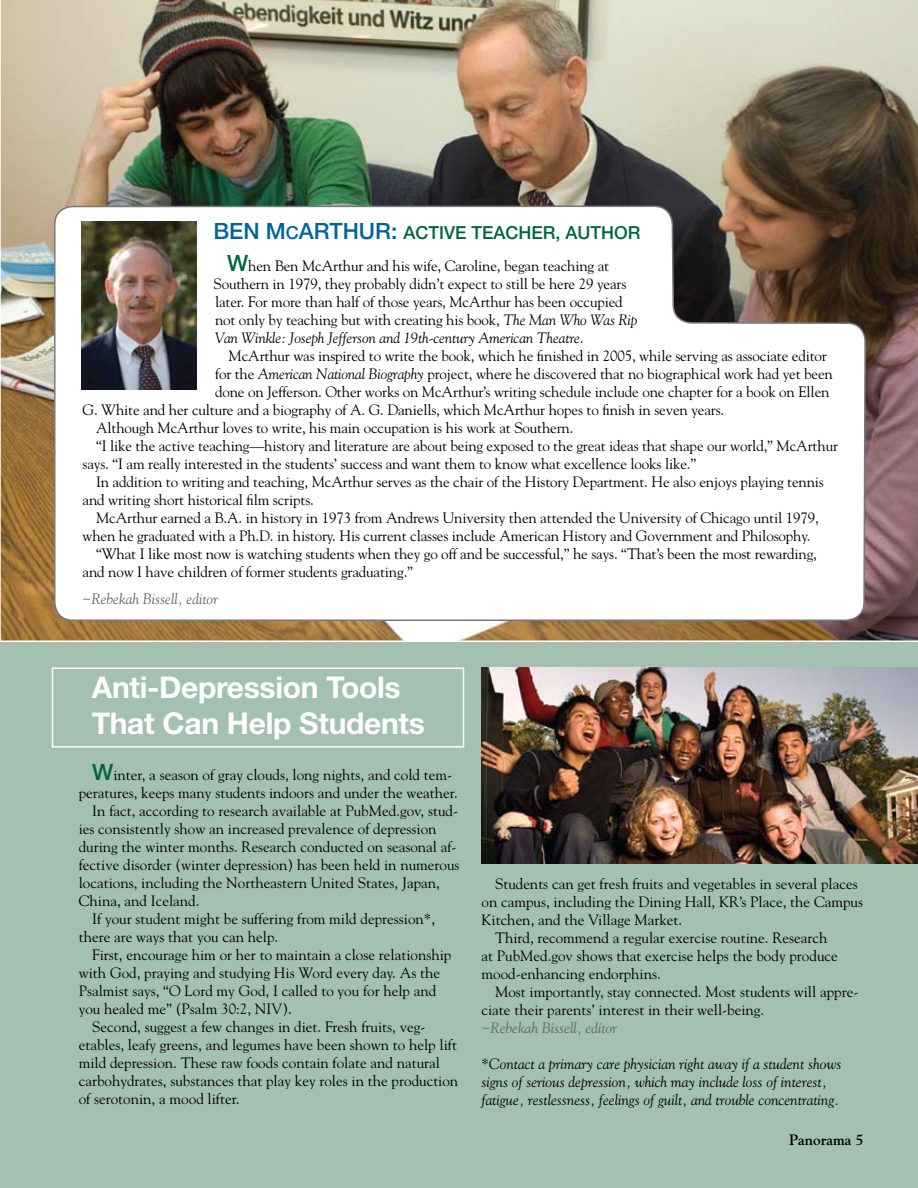
<style>
.page{position:relative;width:918px;height:1188px;background:#fff}
.page>*{position:absolute;margin:0;border:0;box-sizing:border-box;transform-origin:0 0}
.t1{font:700 30px/36px "Helvetica Neue";letter-spacing:-.01em;color:#fff}
.t2{font:500 22.5px "Helvetica Neue";color:#00649d}
.t3{font:500 18px "Helvetica Neue";color:#00673e}
.t4{font:15px/18px "Goudy";letter-spacing:-.01em;color:#000}
.t5{font:italic 15px/18px "Goudy";color:#000}
.t6{font:italic 15px "Goudy";color:#636467}
.t7{font:700 15px "Goudy";color:#000}
.s1{font-size:18px}
.s2{font-size:18px;color:#00673e}
.s3{font-family:"Helvetica Neue";font-weight:500;font-size:22.5px;color:#00673e}
.s4{font-style:italic}
.s5{font-style:normal}
</style>
<div class="page">
<div style="left:1px;top:640px;width:917px;height:548px;background:#a3c0b1"></div>
<img style="left:0;top:0;width:918px;height:642px">
<svg style="left:53px;top:205px;width:814px;height:417px"></svg>
<img style="left:81px;top:222px;width:115px;height:168px">
<div style="left:52px;top:668px;width:412px;height:80px;border:2px solid #fff"></div>
<img style="left:481px;top:668px;width:437px;height:196px">
<h2 class="t2" style="left:213px;top:218px;width:282px">BEN M<span class="s1">C</span>ARTHUR: <span class="s2">ACTIVE TEAC</span></h2>
<p class="t3" style="left:519px;top:222px;width:117px">HER, AUTHOR</p>
<p class="t4" style="left:214px;top:257px;width:425px;text-indent:14px"><span class="s3">W</span>hen Ben McArthur and his wife, Caroline, began teaching at Southern in 1979, they probably didn’t expect to still be here 29 years later. For more than half of those years, McArthur has been occupied not only by teaching but with creating his book, <span class="s4">The Man Who Was Rip Van Winkle: Joseph Jefferson and 19th-century American Theatre</span>.</p>
<p class="t4" style="left:229px;top:347px;width:600px">McArthur was inspired to write the book, which he finished in 2005, while serving as associate editor</p>
<p class="t4" style="left:215px;top:365px;width:619px">for the <span class="s4">American National Biography</span> project, where he discovered that no biographical work had yet been</p>
<p class="t4" style="left:215px;top:383px;width:616px">done on Jefferson. Other works on McArthur’s writing schedule include one chapter for a book on Ellen</p>
<p class="t4" style="left:83px;top:401px;width:643px">G. White and her culture and a biography of A. G. Daniells, which McArthur hopes to finish in seven years.</p>
<p class="t4" style="left:96px;top:419px;width:479px">Although McArthur loves to write, his main occupation is his work at Southern.</p>
<p class="t4" style="left:96px;top:437px;width:744px">“I like the active teaching—history and literature are about being exposed to the great ideas that shape our world,” McArthur</p>
<p class="t4" style="left:83px;top:455px;width:615px">says. “I am really interested in the students’ success and want them to know what excellence looks like.”</p>
<p class="t4" style="left:96px;top:473px;width:729px">In addition to writing and teaching, McArthur serves as the chair of the History Department. He also enjoys playing tennis</p>
<p class="t4" style="left:83px;top:491px;width:233px">and writing short historical film scripts.</p>
<p class="t4" style="left:96px;top:509px;width:724px">McArthur earned a B.A. in history in 1973 from Andrews University then attended the University of Chicago until 1979,</p>
<p class="t4" style="left:83px;top:527px;width:730px">when he graduated with a Ph.D. in history. His current classes include American History and Government and Philosophy.</p>
<p class="t4" style="left:96px;top:545px;width:723px">“What I like most now is watching students when they go off and be successful,” he says. “That’s been the most rewarding,</p>
<p class="t4" style="left:83px;top:563px;width:332px">and now I have children of former students graduating.”</p>
<p class="t6" style="left:83px;top:590px;width:137px"><span class="s5">~</span>Rebekah Bissell, editor</p>
<h1 class="t1" style="left:92px;top:669px;width:335px">Anti-Depression Tools<br>That Can Help Students</h1>
<p class="t4" style="left:92px;top:765px;width:361px"><span class="s3">W</span>inter, a season of gray clouds, long nights, and cold tem-</p>
<p class="t4" style="left:79px;top:783px;width:381px">peratures, keeps many students indoors and under the weather.</p>
<p class="t4" style="left:92px;top:801px;width:367px">In fact, according to research available at PubMed.gov, stud-</p>
<p class="t4" style="left:79px;top:819px;width:359px">ies consistently show an increased prevalence of depression</p>
<p class="t4" style="left:79px;top:837px;width:379px">during the winter months. Research conducted on seasonal af-</p>
<p class="t4" style="left:79px;top:855px;width:382px">fective disorder (winter depression) has been held in numerous</p>
<p class="t4" style="left:79px;top:873px;width:363px">locations, including the Northeastern United States, Japan,</p>
<p class="t4" style="left:79px;top:891px;width:122px">China, and Iceland.</p>
<p class="t4" style="left:92px;top:909px;width:344px">If your student might be suffering from mild depression*,</p>
<p class="t4" style="left:79px;top:927px;width:201px">there are ways that you can help.</p>
<p class="t4" style="left:92px;top:945px;width:361px">First, encourage him or her to maintain a close relationship</p>
<p class="t4" style="left:79px;top:963px;width:363px">with God, praying and studying His Word every day. As the</p>
<p class="t4" style="left:79px;top:981px;width:359px">Psalmist says, “O Lord my God, I called to you for help and</p>
<p class="t4" style="left:79px;top:999px;width:215px">you healed me” (Psalm 30:2, NIV).</p>
<p class="t4" style="left:92px;top:1017px;width:335px">Second, suggest a few changes in diet. Fresh fruits, veg-</p>
<p class="t4" style="left:79px;top:1035px;width:380px">etables, leafy greens, and legumes have been shown to help lift</p>
<p class="t4" style="left:79px;top:1053px;width:363px">mild depression. These raw foods contain folate and natural</p>
<p class="t4" style="left:79px;top:1071px;width:381px">carbohydrates, substances that play key roles in the production</p>
<p class="t4" style="left:79px;top:1089px;width:162px">of serotonin, a mood lifter.</p>
<p class="t4" style="left:495px;top:875px;width:364px">Students can get fresh fruits and vegetables in several places</p>
<p class="t4" style="left:482px;top:893px;width:383px">on campus, including the Dining Hall, KR’s Place, the Campus</p>
<p class="t4" style="left:482px;top:911px;width:202px">Kitchen, and the Village Market.</p>
<p class="t4" style="left:495px;top:929px;width:334px">Third, recommend a regular exercise routine. Research</p>
<p class="t4" style="left:482px;top:947px;width:358px">at PubMed.gov shows that exercise helps the body produce</p>
<p class="t4" style="left:482px;top:965px;width:181px">mood-enhancing endorphins.</p>
<p class="t4" style="left:495px;top:983px;width:365px">Most importantly, stay connected. Most students will appre-</p>
<p class="t4" style="left:482px;top:1001px;width:284px">ciate their parents’ interest in their well-being.</p>
<p class="t6" style="left:482px;top:1019px;width:137px"><span class="s5">~</span>Rebekah Bissell, editor</p>
<p class="t5" style="left:482px;top:1055px;width:361px">*Contact a primary care physician right away if a student shows signs of serious depression, which may include loss of interest, fatigue, restlessness, feelings of guilt, and trouble concentrating.</p>
<p class="t7" style="left:789px;top:1131px;width:76px">Panorama 5</p>
</div>
